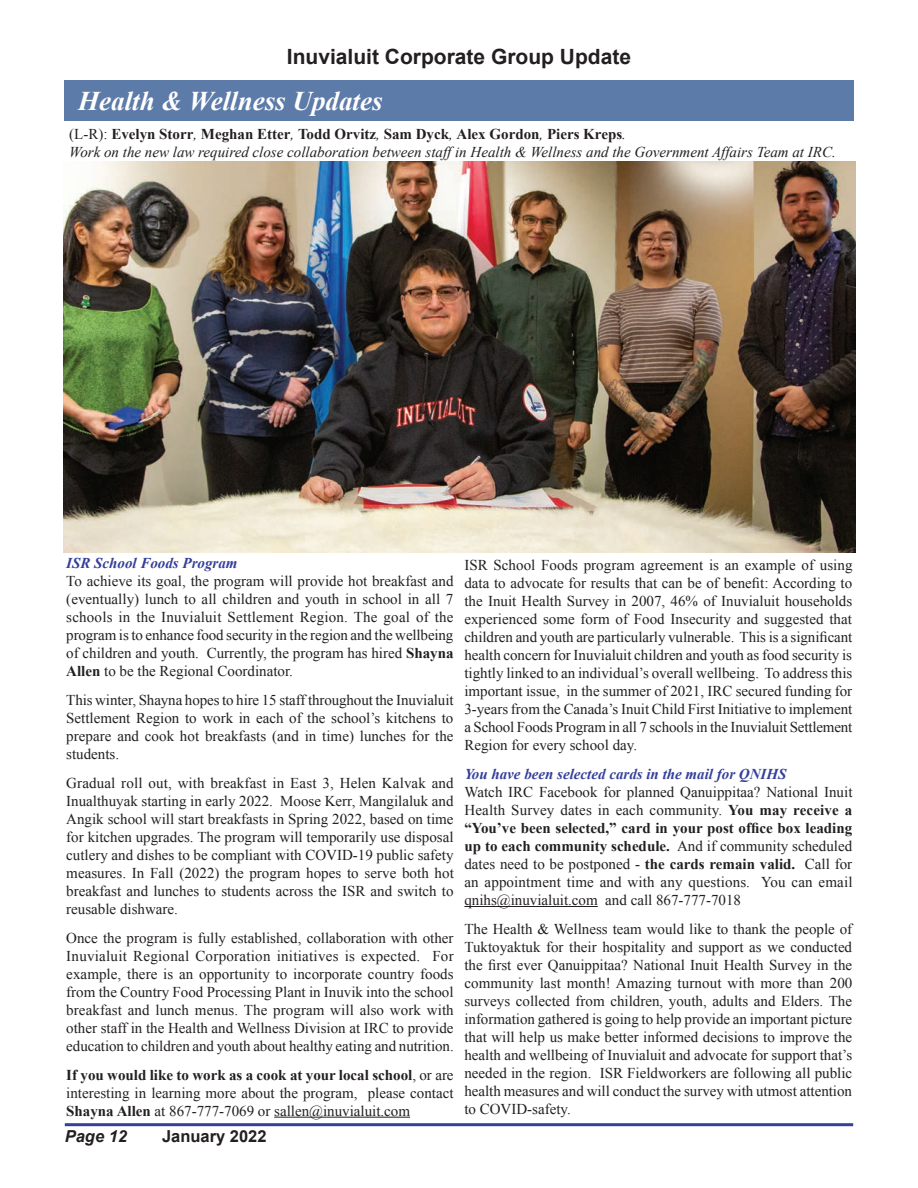
<style>
.page{position:relative;width:918px;height:1188px;background:#fff}
.page>*{position:absolute;margin:0;border:0;box-sizing:border-box;transform-origin:0 0}
.t1{font:italic 700 27px "Times New Roman";color:#fff}
.t2{font:700 21px "Arial";color:#231f20}
.t3{font:700 16.5px "Arial";color:#231f20}
.t4{font:italic 700 16.5px "Arial";color:#231f20}
.t5{font:15px/18px "Times New Roman";color:#231f20;text-align:justify}
.t6{font:italic 15px/18px "Times New Roman";color:#231f20}
.t7{font:italic 700 15px "Times New Roman";color:#344099}
.s1{font-style:normal}
.s2{font-weight:700;font-style:normal}
.s3{font-weight:700}
</style>
<div class="page">
<hr style="left:65px;top:1123px;width:788px;height:3px;background:#344099">
<div style="left:65px;top:80px;width:789px;height:41px;background:#5d7ba8"></div>
<hr style="left:274px;top:1117px;width:136px;height:1px;background:#231f20">
<hr style="left:464px;top:906px;width:134px;height:1px;background:#231f20">
<img style="left:63px;top:161px;width:792px;height:391px">
<h2 class="t2" style="left:287px;top:43px;width:346px">Inuvialuit Corporate Group Update</h2>
<h1 class="t1" style="left:78px;top:82px;width:306px">Health &amp; Wellness Updates</h1>
<p class="t6" style="left:69px;top:124px;width:768px"><span class="s1">(L-R):</span> <span class="s2">Evelyn Storr</span>, <span class="s2">Meghan Etter</span>, <span class="s2">Todd Orvitz</span>, <span class="s2">Sam Dyck</span>, <span class="s2">Alex Gordon</span>, <span class="s2">Piers Kreps</span>.<br>Work on the new law required close collaboration between staff in Health &amp; Wellness and the Government Affairs Team at IRC.</p>
<p class="t7" style="left:66px;top:553px;width:173px">ISR School Foods Program</p>
<p class="t5" style="left:66px;top:572px;width:389px">To achieve its goal, the program will provide hot breakfast and (eventually) lunch to all children and youth in school in all 7 schools in the Inuvialuit Settlement Region. The goal of the program is to enhance food security in the region and the wellbeing of children and youth. Currently, the program has hired <span class="s3">Shayna Allen</span> to be the Regional Coordinator.</p>
<p class="t5" style="left:66px;top:691px;width:389px">This winter, Shayna hopes to hire 15 staff throughout the Inuvialuit Settlement Region to work in each of the school’s kitchens to prepare and cook hot breakfasts (and in time) lunches for the students.</p>
<p class="t5" style="left:66px;top:774px;width:389px">Gradual roll out, with breakfast in East 3, Helen Kalvak and Inualthuyak starting in early 2022. Moose Kerr, Mangilaluk and Angik school will start breakfasts in Spring 2022, based on time for kitchen upgrades. The program will temporarily use disposal cutlery and dishes to be compliant with COVID-19 public safety measures. In Fall (2022) the program hopes to serve both hot breakfast and lunches to students across the ISR and switch to reusable dishware.</p>
<p class="t5" style="left:66px;top:928px;width:389px">Once the program is fully established, collaboration with other Inuvialuit Regional Corporation initiatives is expected. For example, there is an opportunity to incorporate country foods from the Country Food Processing Plant in Inuvik into the school breakfast and lunch menus. The program will also work with other staff in the Health and Wellness Division at IRC to provide education to children and youth about healthy eating and nutrition.</p>
<p class="t5" style="left:66px;top:1065px;width:389px"><span class="s3">If you would like to work as a cook at your local school</span>, or are interesting in learning more about the program, please contact <span class="s3">Shayna Allen</span> at 867-777-7069 or sallen@inuvialuit.com</p>
<p class="t4" style="left:65px;top:1125px;width:64px">Page 12</p>
<p class="t3" style="left:162px;top:1125px;width:106px">January 2022</p>
<p class="t5" style="left:464px;top:556px;width:390px">ISR School Foods program agreement is an example of using data to advocate for results that can be of benefit: According to the Inuit Health Survey in 2007, 46% of Inuvialuit households experienced some form of Food Insecurity and suggested that children and youth are particularly vulnerable. This is a significant health concern for Inuvialuit children and youth as food security is tightly linked to an individual’s overall wellbeing. To address this important issue, in the summer of 2021, IRC secured funding for 3-years from the Canada’s Inuit Child First Initiative to implement a School Foods Program in all 7 schools in the Inuvialuit Settlement Region for every school day.</p>
<p class="t7" style="left:464px;top:763px;width:324px">You have been selected cards in the mail for QNIHS</p>
<p class="t5" style="left:464px;top:783px;width:390px">Watch IRC Facebook for planned Qanuippitaa? National Inuit Health Survey dates in each community. <span class="s3">You may receive a “You’ve been selected,” card in your post office box leading up to each community schedule.</span> And if community scheduled dates need to be postponed - <span class="s3">the cards remain valid.</span> Call for an appointment time and with any questions. You can email qnihs@inuvialuit.com and call 867-777-7018</p>
<p class="t5" style="left:464px;top:919px;width:390px">The Health &amp; Wellness team would like to thank the people of Tuktoyaktuk for their hospitality and support as we conducted the first ever Qanuippitaa? National Inuit Health Survey in the community last month! Amazing turnout with more than 200 surveys collected from children, youth, adults and Elders. The information gathered is going to help provide an important picture that will help us make better informed decisions to improve the health and wellbeing of Inuvialuit and advocate for support that’s needed in the region. ISR Fieldworkers are following all public health measures and will conduct the survey with utmost attention to COVID-safety.</p>
</div>
